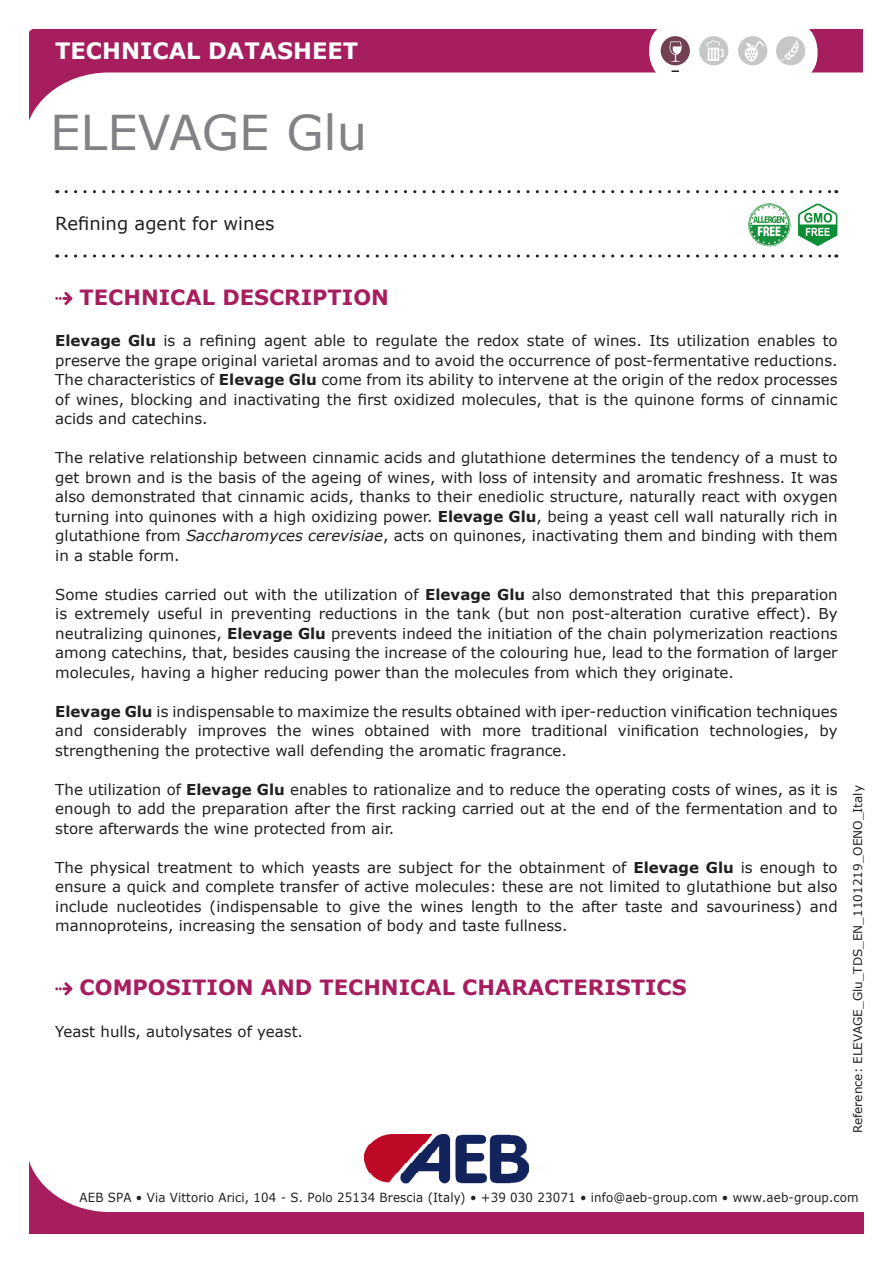
<style>
.page{position:relative;width:893px;height:1263px;background:#fff}
.page>*{position:absolute;margin:0;border:0;box-sizing:border-box;transform-origin:0 0}
.t1{font:48px "Verdana";color:#808285}
.t2{font:700 22.5px "Verdana";color:#fff}
.t3{font:700 21px "Verdana";color:#a71e5f}
.t4{font:18px "Verdana";color:#231f20}
.t5{font:15px/19.5px "Verdana";color:#231f20;text-align:justify}
.t6{font:12.6px "Verdana";letter-spacing:.01em;color:#231f20;scale:.94 1}
.t7{font:12px "Verdana";color:#231f20}
.s1{font-weight:700}
.s2{font-style:italic}
</style>
<div class="page">
<svg style="left:30px;top:1164px;width:834px;height:69px"></svg>
<svg style="left:66px;top:190px;width:771px;height:3px"></svg>
<svg style="left:66px;top:254px;width:771px;height:4px"></svg>
<svg style="left:29px;top:30px;width:834px;height:91px"></svg>
<svg style="left:649px;top:21px;width:167px;height:61px"></svg>
<div style="left:650px;top:22px;width:167px;height:60px;background:#fff;border-radius:28px"></div>
<svg style="left:671px;top:70px;width:8px;height:2px"></svg>
<div style="left:776px;top:36px;width:29px;height:29px;background:#c6c7c8;border-radius:50%"></div>
<svg style="left:780px;top:40px;width:20px;height:21px"></svg>
<div style="left:738px;top:36px;width:29px;height:29px;background:#c6c7c8;border-radius:50%"></div>
<div style="left:661px;top:36px;width:29px;height:29px;background:#724053;border-radius:50%"></div>
<div style="left:699px;top:36px;width:29px;height:29px;background:#c6c7c8;border-radius:50%"></div>
<svg style="left:706px;top:40px;width:17px;height:21px"></svg>
<svg style="left:670px;top:41px;width:12px;height:21px"></svg>
<svg style="left:745px;top:41px;width:19px;height:21px"></svg>
<img style="left:364px;top:1134px;width:165px;height:49px">
<svg style="left:55px;top:292px;width:17px;height:13px"></svg>
<svg style="left:55px;top:982px;width:17px;height:13px"></svg>
<img style="left:749px;top:203px;width:89px;height:44px">
<h2 class="t2" style="left:55px;top:35px;width:304px">TECHNICAL DATASHEET</h2>
<p class="t1" style="left:50px;top:100px;width:318px">ELEVAGE Glu</p>
<p class="t4" style="left:55px;top:211px;width:221px">Refining agent for wines</p>
<p class="t3" style="left:80px;top:282px;width:311px">TECHNICAL DESCRIPTION</p>
<p class="t5" style="left:55px;top:331px;width:784px"><span class="s1">Elevage Glu</span> is a refining agent able to regulate the redox state of wines. Its utilization enables to preserve the grape original varietal aromas and to avoid the occurrence of post-fermentative reductions.<br>The characteristics of <span class="s1">Elevage Glu</span> come from its ability to intervene at the origin of the redox processes of wines, blocking and inactivating the first oxidized molecules, that is the quinone forms of cinnamic acids and catechins.</p>
<p class="t5" style="left:55px;top:448px;width:784px">The relative relationship between cinnamic acids and glutathione determines the tendency of a must to get brown and is the basis of the ageing of wines, with loss of intensity and aromatic freshness. It was also demonstrated that cinnamic acids, thanks to their enediolic structure, naturally react with oxygen turning into quinones with a high oxidizing power. <span class="s1">Elevage Glu</span>, being a yeast cell wall naturally rich in glutathione from <span class="s2">Saccharomyces cerevisiae</span>, acts on quinones, inactivating them and binding with them in a stable form.</p>
<p class="t5" style="left:55px;top:584px;width:784px">Some studies carried out with the utilization of <span class="s1">Elevage Glu</span> also demonstrated that this preparation is extremely useful in preventing reductions in the tank (but non post-alteration curative effect). By neutralizing quinones, <span class="s1">Elevage Glu</span> prevents indeed the initiation of the chain polymerization reactions among catechins, that, besides causing the increase of the colouring hue, lead to the formation of larger molecules, having a higher reducing power than the molecules from which they originate.</p>
<p class="t5" style="left:55px;top:701px;width:784px"><span class="s1">Elevage Glu</span> is indispensable to maximize the results obtained with iper-reduction vinification techniques and considerably improves the wines obtained with more traditional vinification technologies, by strengthening the protective wall defending the aromatic fragrance.</p>
<p class="t5" style="left:55px;top:779px;width:784px">The utilization of <span class="s1">Elevage Glu</span> enables to rationalize and to reduce the operating costs of wines, as it is enough to add the preparation after the first racking carried out at the end of the fermentation and to store afterwards the wine protected from air.</p>
<p class="t5" style="left:55px;top:857px;width:784px">The physical treatment to which yeasts are subject for the obtainment of <span class="s1">Elevage Glu</span> is enough to ensure a quick and complete transfer of active molecules: these are not limited to glutathione but also include nucleotides (indispensable to give the wines length to the after taste and savouriness) and mannoproteins, increasing the sensation of body and taste fullness.</p>
<p class="t3" style="left:80px;top:973px;width:608px">COMPOSITION AND TECHNICAL CHARACTERISTICS</p>
<p class="t5" style="left:55px;top:1021px;width:249px">Yeast hulls, autolysates of yeast.</p>
<p class="t7" style="left:850px;top:1133px;width:349px;rotate:-90deg">Reference: ELEVAGE_Glu_TDS_EN_1101219_OENO_Italy</p>
<p class="t6" style="left:80px;top:1189px;width:830px">AEB SPA • Via Vittorio Arici, 104 - S. Polo 25134 Brescia (Italy) • +39 030 23071 • info@aeb-group.com • www.aeb-group.com</p>
</div>
